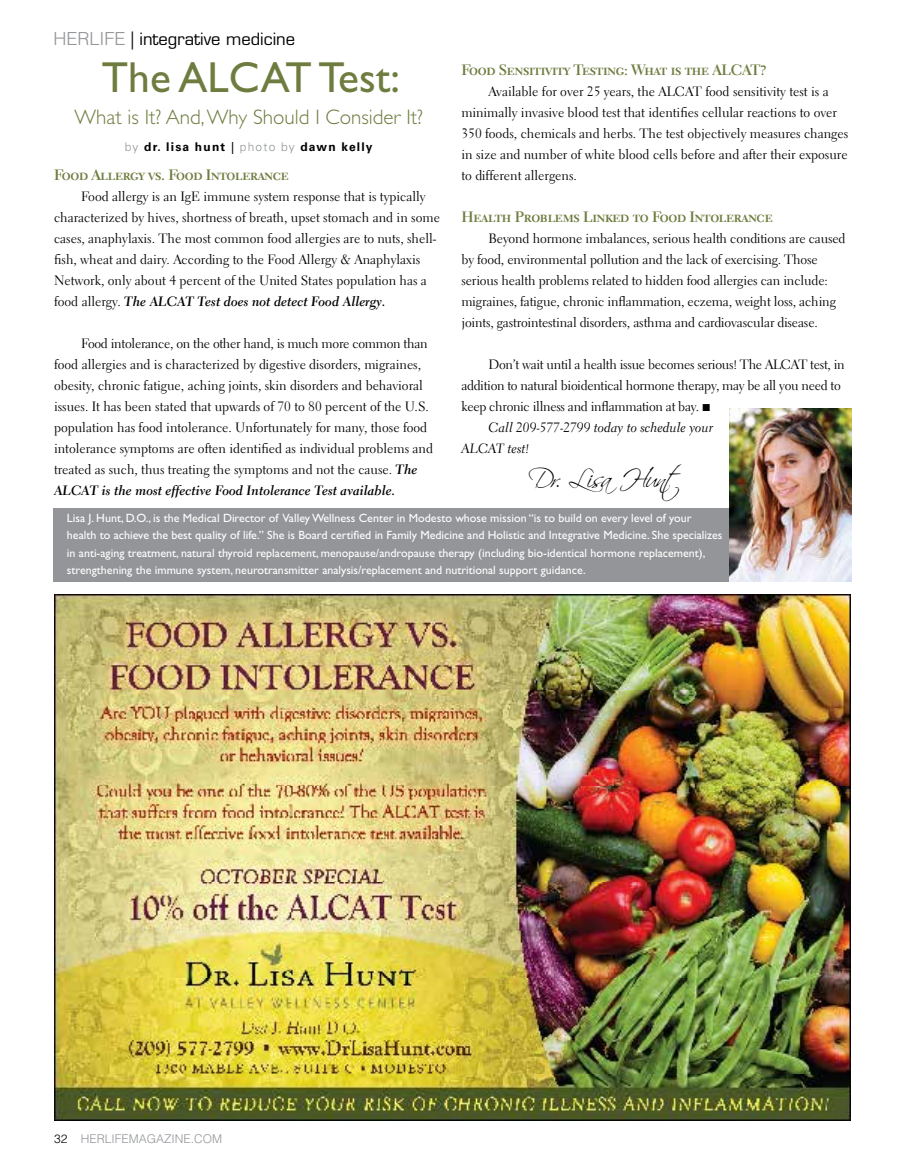
<style>
.page{position:relative;width:905px;height:1175px;background:#fff}
.page>*{position:absolute;margin:0;border:0;box-sizing:border-box;transform-origin:0 0}
.t1{font:43.5px "Gill Sans Std";color:#6e7c3f}
.t2{font:25.5px "Scriptina";letter-spacing:-.08em;color:#000}
.t3{font:300 21px "Gill Sans Std";color:#6e7c3f}
.t4{font:300 18px "Helvetica LT Std";color:#939598}
.t5{font:16.5px "Eurostile LT Std";color:#000}
.t6{font:700 15px "Electra LT Std";letter-spacing:-.02em;color:#6e7c3f}
.t7{font:13.5px/21px "Electra LT Std";color:#000}
.t8{font:13.5px/21px "Electra LT Std";letter-spacing:-.02em;color:#000}
.t9{font:13.5px "Electra LT Std Bold Cursive";color:#000}
.t10{font:13.5px/21px "Electra LT Std Cursive";color:#000}
.t11{font:12px/17.2px "Gill Sans Std";color:#fff}
.t12{font:700 12px "Univers LT Std";letter-spacing:.1em;color:#000}
.t13{font:300 12px "Helvetica LT Std";color:#939598}
.s1{font-family:"Helvetica LT Std";font-weight:300;font-size:18px}
.s2{font-weight:300;color:#939598}
.s3{font-weight:400}
.s4{font-family:"Electra LT Std"}
.s5{font-family:"Electra LT Std Bold Cursive"}
.s6{font-family:"Arial";font-size:15px}
.s7{color:#000}
</style>
<div class="page">
<div style="left:53px;top:508px;width:797px;height:74px;background:#939598"></div>
<img style="left:729px;top:408px;width:122px;height:174px">
<img style="left:54px;top:594px;width:796px;height:526px">
<h3 class="t4" style="left:53px;top:28px;width:11px">HERLIFE</h3>
<p class="t5" style="left:130px;top:29px;width:166px"><span class="s1">|</span> integrative medicine</p>
<h1 class="t1" style="left:102px;top:53px;width:299px">The ALCAT Test:</h1>
<h3 class="t3" style="left:74px;top:105px;width:350px">What is It? And, Why Should I Consider It?</h3>
<p class="t12" style="left:125px;top:139px;width:249px"><span class="s2">by</span> dr. lisa hunt <span class="s3">|</span> <span class="s2">photo by</span> dawn kelly</p>
<p class="t6" style="left:54px;top:166px;width:236px">Food Allergy vs. Food Intolerance</p>
<p class="t7" style="left:54px;top:186px;width:387px;text-indent:27px">Food allergy is an IgE immune system response that is typically characterized by hives, shortness of breath, upset stomach and in some cases, anaphylaxis. The most common food allergies are to nuts, shell&shy;fish, wheat and dairy. According to the Food Allergy &amp; Anaphylaxis Network, only about 4 percent of the United States population has a</p>
<p class="t9" style="left:54px;top:293px;width:333px"><span class="s4">food allergy.</span> The ALCAT Test does not detect Food Allergy.</p>
<p class="t7" style="left:54px;top:333px;width:380px;text-indent:27px">Food intolerance, on the other hand, is much more common than food allergies and is characterized by digestive disorders, migraines, obesity, chronic fatigue, aching joints, skin disorders and behavioral issues. It has been stated that upwards of 70 to 80 percent of the U.S. population has food intolerance. Unfortunately for many, those food intolerance symptoms are often identified as individual problems and treated as such, thus treating the symptoms and not the cause. <span class="s5">The</span></p>
<p class="t9" style="left:54px;top:482px;width:343px">ALCAT is the most effective Food Intolerance Test available.</p>
<p class="t6" style="left:461px;top:61px;width:307px">Food Sensitivity Testing: What is the ALCAT?</p>
<p class="t7" style="left:461px;top:81px;width:388px;text-indent:27px">Available for over 25 years, the ALCAT food sensitivity test is a minimally invasive blood test that identifies cellular reactions to over 350 foods, chemicals and herbs. The test objectively measures changes in size and number of white blood cells before and after their exposure to different allergens.</p>
<p class="t6" style="left:461px;top:208px;width:313px">Health Problems Linked to Food Intolerance</p>
<p class="t7" style="left:461px;top:228px;width:385px;text-indent:27px">Beyond hormone imbalances, serious health conditions are caused by food, environmental pollution and the lack of exercising. Those serious health problems related to hidden food allergies can include: migraines, fatigue, chronic inflammation, eczema, weight loss, aching joints, gastrointestinal disorders, asthma and cardiovascular disease.</p>
<p class="t8" style="left:461px;top:354px;width:384px;text-indent:27px">Don’t wait until a health issue becomes serious! The ALCAT test, in addition to natural bioidentical hormone therapy, may be all you need to keep chronic illness and inflammation at bay. <span class="s6">■</span></p>
<p class="t10" style="left:461px;top:417px;width:253px;text-indent:27px">Call 209-577-2799 today to schedule your<br>ALCAT test!</p>
<h2 class="t2" style="left:528px;top:463px;width:154px">Dr. Lisa Hunt</h2>
<p class="t11" style="left:67px;top:509px;width:657px">Lisa J. Hunt, D.O., is the Medical Director of Valley Wellness Center in Modesto whose mission “is to build on every level of your health to achieve the best quality of life.” She is Board certified in Family Medicine and Holistic and Integrative Medicine. She specializes in anti-aging treatment, natural thyroid replacement, menopause/andropause therapy (including bio-identical hormone replacement), strengthening the immune system, neurotransmitter analysis/replacement and nutritional support guidance.</p>
<p class="t13" style="left:54px;top:1131px;width:170px"><span class="s7">32</span> HERLIFEMAGAZINE.COM</p>
</div>
